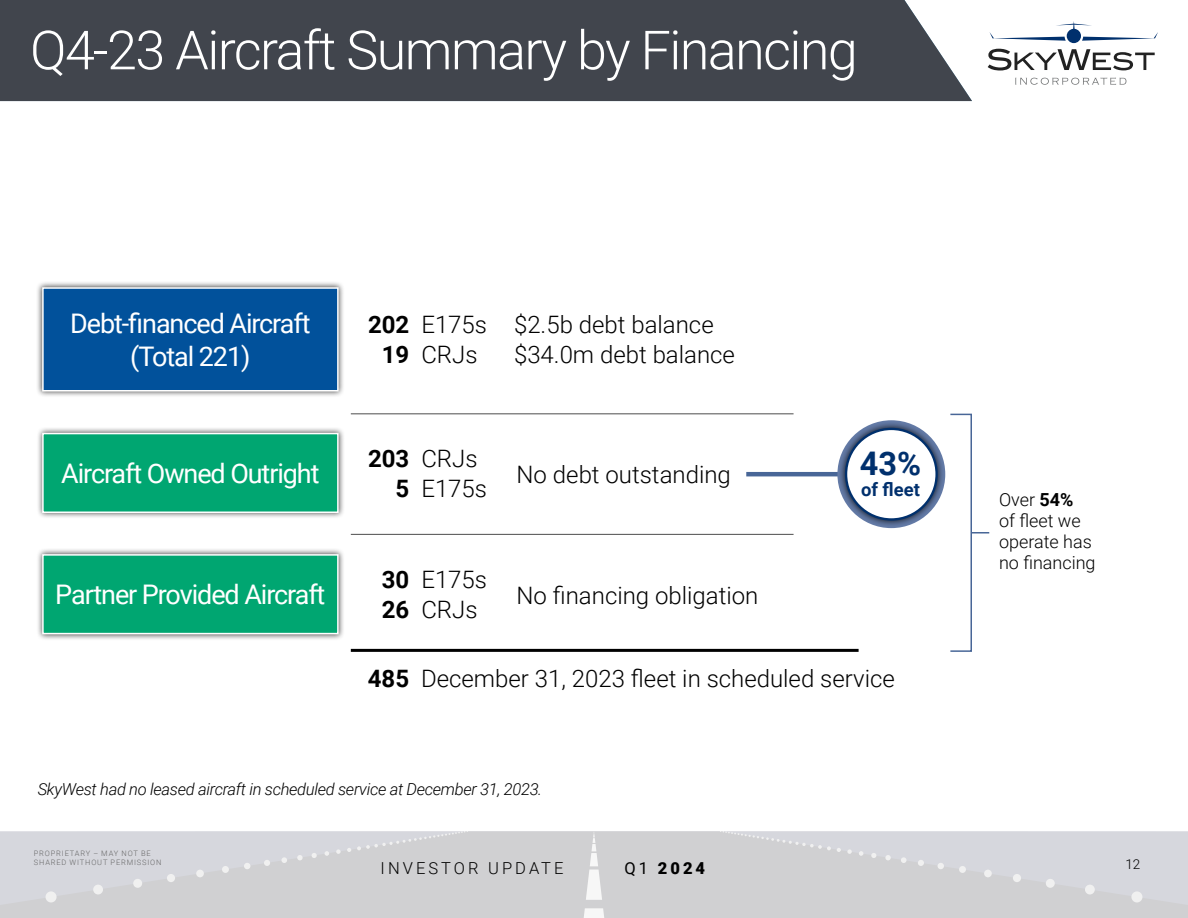
<style>
.page{position:relative;width:1188px;height:918px;background:#fff}
.page>*{position:absolute;margin:0;border:0;box-sizing:border-box;transform-origin:0 0}
.t1{font:300 54px "Roboto";letter-spacing:-.03em;color:#fff}
.t2{font:700 32.55px "Roboto";color:#00306d}
.t3{font:27px "Roboto";letter-spacing:-.04em;color:#fff}
.t4{font:300 24px "Roboto";color:#000}
.t5{font:700 24px "Roboto";color:#000}
.t6{font:700 18.45px "Roboto";color:#00306d}
.t7{font:300 18px/21px "Roboto";color:#000}
._00_-_Main_Bullets{font:italic 300 16.5px "Roboto";letter-spacing:-.02em;color:#000}
.t8{font:300 16.5px "Roboto";letter-spacing:.185em;color:#000}
.t9{font:900 16.5px "Roboto";color:#000}
.t10{font:16.5px "Roboto";color:#000}
.t11{font:300 13.5px "Roboto";color:#000}
.t12{font:300 7.5px/9px "Roboto";letter-spacing:.11em;color:#666}
.s1{font-weight:700}
</style>
<div class="page">
<hr style="left:746px;top:472px;width:122px;height:4px;background:#486697">
<div style="left:839px;top:422px;width:105px;height:105px;background:#000;opacity:.75"></div>
<div style="left:846px;top:429px;width:91px;height:90px;background:#fff;border-radius:50%"></div>
<div style="left:845px;top:428px;width:93px;height:93px;border:2px solid #00306d;border-radius:50%"></div>
<div style="left:36px;top:281px;width:308px;height:116px;background:#000;opacity:.75"></div>
<div style="left:41px;top:287px;width:298px;height:105px;background:#01519b"></div>
<div style="left:36px;top:427px;width:309px;height:92px;background:#000;opacity:.75"></div>
<svg style="left:41px;top:432px;width:298px;height:82px;background:#10aa79"></svg>
<div style="left:36px;top:548px;width:309px;height:92px;background:#000;opacity:.75"></div>
<svg style="left:41px;top:553px;width:298px;height:82px;background:#10a978"></svg>
<hr style="left:351px;top:414px;width:443px;height:1px;background:#4d4d4d">
<hr style="left:351px;top:534px;width:443px;height:1px;background:#4d4d4d">
<hr style="left:351px;top:649px;width:508px;height:3px;background:#000">
<div style="left:950px;top:414px;width:22px;height:238px;border:2px solid #486697"></div>
<svg style="left:972px;top:532px;width:17px;height:2px"></svg>
<svg style="left:0;top:832px;width:1188px;height:86px;background:#d1d2d5"></svg>
<svg style="left:581px;top:908px;width:26px;height:10px"></svg>
<svg style="left:586px;top:832px;width:16px;height:68px"></svg>
<div style="left:46px;top:891px;width:11px;height:11px;background:#f0f0f0;border-radius:50%"></div>
<div style="left:93px;top:885px;width:10px;height:9px;background:#f0f0f0;border-radius:50%"></div>
<div style="left:133px;top:879px;width:9px;height:9px;background:#f0f0f0;border-radius:50%"></div>
<div style="left:167px;top:874px;width:8px;height:8px;background:#f0f0f0;border-radius:50%"></div>
<div style="left:196px;top:870px;width:8px;height:7px;background:#f0f0f0;border-radius:50%"></div>
<div style="left:222px;top:866px;width:7px;height:7px;background:#f0f0f0;border-radius:50%"></div>
<svg style="left:244px;top:863px;width:6px;height:6px"></svg>
<svg style="left:264px;top:860px;width:6px;height:6px"></svg>
<svg style="left:281px;top:857px;width:6px;height:6px"></svg>
<svg style="left:297px;top:855px;width:6px;height:5px"></svg>
<svg style="left:312px;top:853px;width:5px;height:5px"></svg>
<svg style="left:325px;top:851px;width:4px;height:5px"></svg>
<svg style="left:336px;top:849px;width:5px;height:5px"></svg>
<svg style="left:347px;top:848px;width:4px;height:4px"></svg>
<svg style="left:357px;top:832px;width:111px;height:18px;background:#d4d4d8"></svg>
<div style="left:1131px;top:891px;width:11px;height:11px;background:#f0f0f0;border-radius:50%"></div>
<div style="left:1085px;top:885px;width:10px;height:9px;background:#f0f0f0;border-radius:50%"></div>
<div style="left:1046px;top:879px;width:9px;height:9px;background:#f0f0f0;border-radius:50%"></div>
<div style="left:1013px;top:874px;width:8px;height:8px;background:#f0f0f0;border-radius:50%"></div>
<div style="left:984px;top:870px;width:8px;height:7px;background:#f0f0f0;border-radius:50%"></div>
<div style="left:959px;top:866px;width:7px;height:7px;background:#f0f0f0;border-radius:50%"></div>
<svg style="left:938px;top:863px;width:6px;height:6px"></svg>
<svg style="left:918px;top:860px;width:6px;height:6px"></svg>
<svg style="left:901px;top:857px;width:6px;height:6px"></svg>
<svg style="left:885px;top:855px;width:6px;height:5px"></svg>
<svg style="left:871px;top:853px;width:5px;height:5px"></svg>
<svg style="left:859px;top:851px;width:4px;height:5px"></svg>
<svg style="left:847px;top:849px;width:5px;height:5px"></svg>
<svg style="left:837px;top:848px;width:4px;height:4px"></svg>
<svg style="left:720px;top:832px;width:111px;height:18px;background:#d4d4d8"></svg>
<svg style="left:1015px;top:77px;width:111px;height:8px"></svg>
<svg style="left:988px;top:49px;width:167px;height:22px"></svg>
<svg style="left:990px;top:21px;width:168px;height:22px"></svg>
<div style="left:0;top:0;width:972px;height:101px;background:#41454d"></div>
<p class="t1" style="left:30px;top:12px;width:829px">Q4-23 Aircraft Summary by Financing</p>
<p class="t3" style="left:70px;top:305px;width:242px">Debt-financed Aircraft</p>
<p class="t3" style="left:130px;top:337px;width:122px">(Total 221)</p>
<p class="t5" style="left:368px;top:308px;width:43px">202</p>
<p class="t4" style="left:421px;top:308px;width:67px">E175s</p>
<p class="t4" style="left:514px;top:308px;width:201px">$2.5b debt balance</p>
<p class="t5" style="left:382px;top:338px;width:29px">19</p>
<p class="t4" style="left:421px;top:338px;width:58px">CRJs</p>
<p class="t4" style="left:514px;top:338px;width:222px">$34.0m debt balance</p>
<p class="t3" style="left:61px;top:455px;width:260px">Aircraft Owned Outright</p>
<p class="t5" style="left:368px;top:442px;width:43px">203</p>
<p class="t4" style="left:421px;top:442px;width:58px">CRJs</p>
<p class="t5" style="left:396px;top:472px;width:15px">5</p>
<p class="t4" style="left:421px;top:472px;width:67px">E175s</p>
<p class="t4" style="left:517px;top:458px;width:216px">No debt outstanding</p>
<p class="t2" style="left:860px;top:440px;width:63px">43%</p>
<p class="t6" style="left:861px;top:476px;width:60px">of fleet</p>
<p class="t3" style="left:55px;top:576px;width:272px">Partner Provided Aircraft</p>
<p class="t5" style="left:382px;top:563px;width:29px">30</p>
<p class="t4" style="left:421px;top:563px;width:67px">E175s</p>
<p class="t5" style="left:382px;top:593px;width:29px">26</p>
<p class="t4" style="left:421px;top:593px;width:58px">CRJs</p>
<p class="t4" style="left:517px;top:579px;width:243px">No financing obligation</p>
<p class="t5" style="left:368px;top:661px;width:43px">485</p>
<p class="t4" style="left:421px;top:661px;width:475px">December 31, 2023 fleet in scheduled service</p>
<p class="_00_-_Main_Bullets" style="left:38px;top:778px;width:506px">SkyWest had no leased aircraft in scheduled service at December 31, 2023.</p>
<p class="t7" style="left:999px;top:488px;width:98px">Over <span class="s1">54%<br></span>of fleet we operate has no financing</p>
<p class="t12" style="left:34px;top:849px;width:129px">PROPRIETARY – MAY NOT BE<br>SHARED WITHOUT PERMISSION</p>
<p class="t10" style="left:625px;top:857px;width:25px">Q1</p>
<p class="t11" style="left:1125px;top:854px;width:16px">12</p>
<p class="t8" style="left:381px;top:857px;width:185px">INVESTOR UPDATE</p>
<p class="t9" style="left:658px;top:857px;width:49px">2024</p>
</div>
